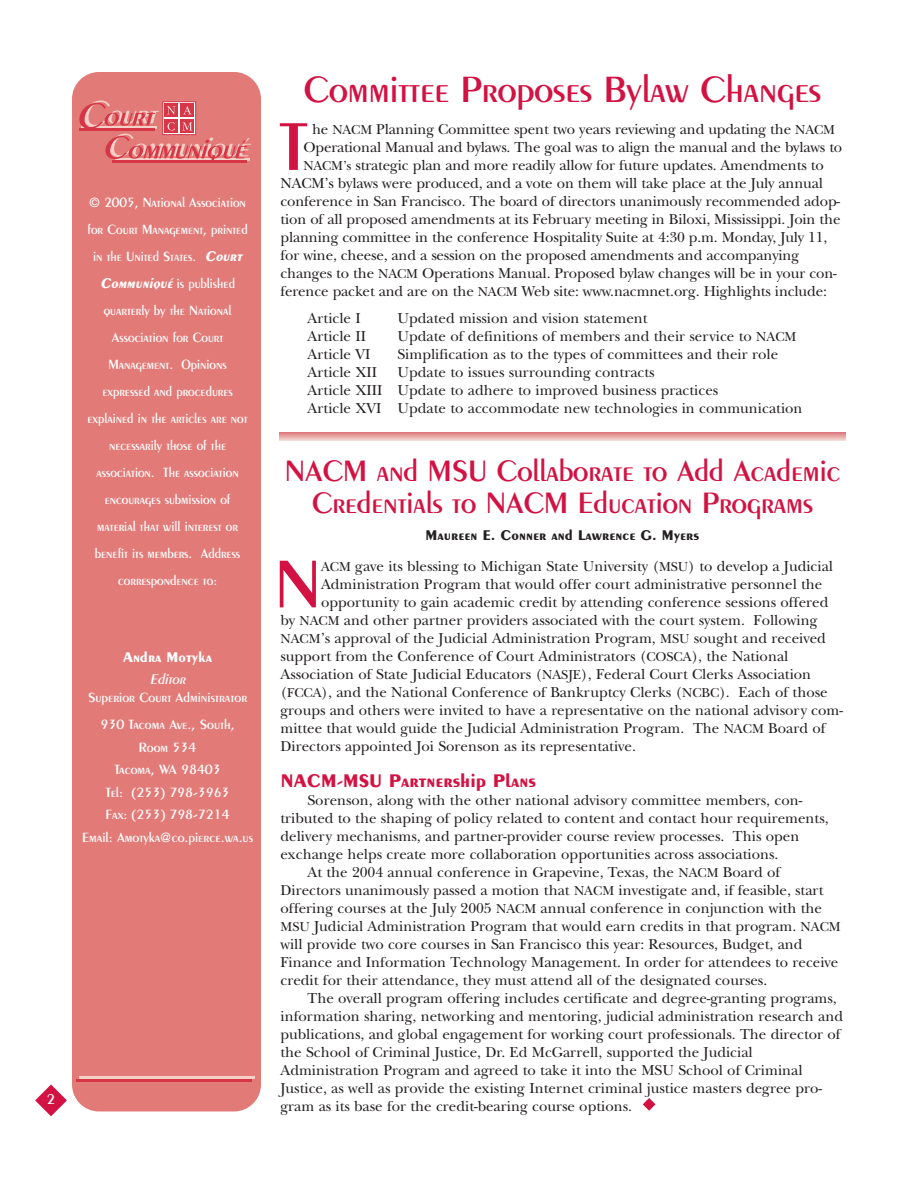
<style>
.page{position:relative;width:918px;height:1188px;background:#fff}
.page>*{position:absolute;margin:0;border:0;box-sizing:border-box;transform-origin:0 0}
.t1{font:600 72px "Peignot";color:#d21242}
.t2{font:600 39px "Peignot";color:#d21242}
.t3{font:600 31.5px/31.5px "Peignot";color:#d21242;text-align:center}
.t4{font:700 19.5px "Peignot";color:#d21242}
.t5{font:15px/18px "New Baskerville";color:#231f20}
.t6{font:700 15px/22.5px "Peignot";color:#fff;text-align:center}
.t7{font:600 15px "Peignot";color:#fff}
.t8{font:600 14.25px/27px "Peignot";color:#fff;text-align:center;scale:.96 1}
.t9{font:600 14.25px/22.5px "Peignot";color:#fff;text-align:center}
.s1{font-weight:700;font-style:italic;font-size:15px}
.s2{font-weight:600;font-style:italic}
.s3{font-size:13.5px}
.s4{font-family:"Peignot";font-weight:700}
</style>
<div class="page">
<div style="left:72px;top:72px;width:189px;height:1039px;background:#e27b78;border-radius:27px"></div>
<svg style="left:35px;top:1084px;width:32px;height:32px"></svg>
<hr style="left:112px;top:160px;width:135px;height:3px;background:#d73647">
<svg style="left:79px;top:101px;width:172px;height:60px"></svg>
<hr style="left:79px;top:1077px;width:175px;height:2px;background:#f5d0c9">
<hr style="left:76px;top:1079px;width:175px;height:2px;background:#d73647">
<svg style="left:643px;top:1098px;width:12px;height:13px"></svg>
<hr style="left:279px;top:432px;width:567px;height:1px;background:#d94e58">
<hr style="left:279px;top:433px;width:567px;height:1px;background:#dc6164">
<hr style="left:279px;top:434px;width:567px;height:1px;background:#e07270">
<hr style="left:279px;top:435px;width:567px;height:1px;background:#e3827e">
<hr style="left:279px;top:436px;width:567px;height:1px;background:#e7918c">
<hr style="left:279px;top:437px;width:567px;height:1px;background:#eba39d">
<hr style="left:279px;top:438px;width:567px;height:1px;background:#efb4ad">
<hr style="left:279px;top:439px;width:567px;height:1px;background:#f2c6c0">
<hr style="left:279px;top:440px;width:567px;height:1px;background:#f6d9d3">
<hr style="left:279px;top:441px;width:567px;height:1px;background:#f7ded9">
<p class="t7" style="left:47px;top:1094px;width:10px">2</p>
<p class="t8" style="left:88px;top:190px;width:168px">© 2005, National Association for Court Management, printed in the United States. <span class="s1">Court<br>Communiqué</span>is published quarterly by the National<br>Association for Court<br>Management. Opinions expressed and procedures explained in the articles are not necessarily those of the association. The association encourages submission of material that will interest or benefit its members. Address correspondence to:</p>
<p class="t6" style="left:123px;top:647px;width:91px">Andra Motyka<br><span class="s2">Editor</span></p>
<p class="t9" style="left:88px;top:685px;width:161px;line-height:27px">Superior Court Administrator<br>930 Tacoma Ave., South,</p>
<p class="t9" style="left:82px;top:737px;width:173px">Room 534<br>Tacoma, WA 98403<br>Tel: (253) 798-3963<br>Fax: (253) 798-7214<br>Email: Amotyka@co.pierce.wa.us</p>
<p class="t2" style="left:304px;top:74px;width:519px">Committee Proposes Bylaw Changes</p>
<p class="t5" style="left:312px;top:122px;width:524px">he <span class="s3">NACM</span> Planning Committee spent two years reviewing and updating the <span class="s3">NACM</span></p>
<p class="t5" style="left:303px;top:140px;width:541px">Operational Manual and bylaws. The goal was to align the manual and the bylaws to</p>
<p class="t5" style="left:303px;top:158px;width:522px"><span class="s3">NACM’s</span> strategic plan and more readily allow for future updates. Amendments to</p>
<p class="t5" style="left:280px;top:176px;width:544px">NACM’s bylaws were produced, and a vote on them will take place at the July annual</p>
<p class="t5" style="left:280px;top:194px;width:561px">conference in San Francisco. The board of directors unanimously recommended adop-</p>
<p class="t5" style="left:280px;top:212px;width:562px">tion of all proposed amendments at its February meeting in Biloxi, Mississippi. Join the</p>
<p class="t5" style="left:280px;top:230px;width:548px">planning committee in the conference Hospitality Suite at 4:30 p.m. Monday, July 11,</p>
<p class="t5" style="left:280px;top:248px;width:520px">for wine, cheese, and a session on the proposed amendments and accompanying</p>
<p class="t5" style="left:280px;top:266px;width:558px">changes to the <span class="s3">NACM</span> Operations Manual. Proposed bylaw changes will be in your con-</p>
<p class="t5" style="left:280px;top:284px;width:548px">ference packet and are on the <span class="s3">NACM</span> Web site: www.nacmnet.org. Highlights include:</p>
<p class="t5" style="left:308px;top:311px;width:55px">Article I</p>
<p class="t5" style="left:397px;top:311px;width:252px">Updated mission and vision statement</p>
<p class="t5" style="left:308px;top:329px;width:60px">Article II</p>
<p class="t5" style="left:397px;top:329px;width:400px">Update of definitions of members and their service to <span class="s3">NACM</span></p>
<p class="t5" style="left:308px;top:347px;width:64px">Article VI</p>
<p class="t5" style="left:397px;top:347px;width:382px">Simplification as to the types of committees and their role</p>
<p class="t5" style="left:308px;top:365px;width:71px">Article XII</p>
<p class="t1" style="left:279px;top:118px;width:31px">T</p>
<p class="t5" style="left:308px;top:365px;width:497px;text-indent:90px">Update to issues surrounding contracts<br>Article XIII Update to adhere to improved business practices<br>Article XVI Update to accommodate new technologies in communication</p>
<p class="t3" style="left:285px;top:458px;width:557px">NACM and MSU Collaborate to Add Academic<br>Credentials to NACM Education Programs</p>
<p class="t5" style="left:321px;top:522px;width:514px;line-height:30.8px;text-indent:105px"><span class="s4">Maureen E. Conner and Lawrence G. Myers<br></span><span class="s3">ACM</span> gave its blessing to Michigan State University (<span class="s3">MSU</span>) to develop a Judicial</p>
<p class="t5" style="left:321px;top:577px;width:503px">Administration Program that would offer court administrative personnel the</p>
<p class="t5" style="left:321px;top:595px;width:509px">opportunity to gain academic credit by attending conference sessions offered</p>
<p class="t5" style="left:280px;top:613px;width:539px">by <span class="s3">NACM</span> and other partner providers associated with the court system. Following</p>
<p class="t5" style="left:280px;top:631px;width:547px"><span class="s3">NACM</span>’s approval of the Judicial Administration Program, <span class="s3">MSU</span> sought and received</p>
<p class="t5" style="left:281px;top:649px;width:509px">support from the Conference of Court Administrators (<span class="s3">COSCA</span>), the National</p>
<p class="t5" style="left:280px;top:667px;width:532px">Association of State Judicial Educators (<span class="s3">NASJE</span>), Federal Court Clerks Association</p>
<p class="t5" style="left:281px;top:685px;width:549px">(<span class="s3">FCCA</span>), and the National Conference of Bankruptcy Clerks (<span class="s3">NCBC</span>). Each of those</p>
<p class="t5" style="left:281px;top:703px;width:564px">groups and others were invited to have a representative on the national advisory com-</p>
<p class="t5" style="left:281px;top:721px;width:547px">mittee that would guide the Judicial Administration Program. The <span class="s3">NACM</span> Board of</p>
<p class="t5" style="left:281px;top:739px;width:357px">Directors appointed Joi Sorenson as its representative.</p>
<p class="t4" style="left:280px;top:773px;width:257px">NACM-MSU Partnership Plans</p>
<p class="t5" style="left:308px;top:793px;width:496px">Sorenson, along with the other national advisory committee members, con-</p>
<p class="t5" style="left:280px;top:811px;width:550px">tributed to the shaping of policy related to content and contact hour requirements,</p>
<p class="t5" style="left:280px;top:829px;width:520px">delivery mechanisms, and partner-provider course review processes. This open</p>
<p class="t5" style="left:280px;top:847px;width:499px">exchange helps create more collaboration opportunities across associations.</p>
<p class="t5" style="left:308px;top:865px;width:474px">At the 2004 annual conference in Grapevine, Texas, the <span class="s3">NACM</span> Board of</p>
<p class="t5" style="left:280px;top:883px;width:545px">Directors unanimously passed a motion that <span class="s3">NACM</span> investigate and, if feasible, start</p>
<p class="t5" style="left:281px;top:901px;width:543px">offering courses at the July 2005 <span class="s3">NACM</span> annual conference in conjunction with the</p>
<p class="t5" style="left:280px;top:919px;width:562px"><span class="s3">MSU</span> Judicial Administration Program that would earn credits in that program. <span class="s3">NACM</span></p>
<p class="t5" style="left:280px;top:937px;width:524px">will provide two core courses in San Francisco this year: Resources, Budget, and</p>
<p class="t5" style="left:280px;top:955px;width:559px">Finance and Information Technology Management. In order for attendees to receive</p>
<p class="t5" style="left:280px;top:973px;width:488px">credit for their attendance, they must attend all of the designated courses.</p>
<p class="t5" style="left:308px;top:991px;width:531px">The overall program offering includes certificate and degree-granting programs,</p>
<p class="t5" style="left:280px;top:1009px;width:564px">information sharing, networking and mentoring, judicial administration research and</p>
<p class="t5" style="left:280px;top:1027px;width:562px">publications, and global engagement for working court professionals. The director of</p>
<p class="t5" style="left:280px;top:1045px;width:474px">the School of Criminal Justice, Dr. Ed McGarrell, supported the Judicial</p>
<p class="t5" style="left:280px;top:1063px;width:524px">Administration Program and agreed to take it into the MSU School of Criminal</p>
<p class="t5" style="left:280px;top:1081px;width:543px">Justice, as well as provide the existing Internet criminal justice masters degree pro-</p>
<p class="t5" style="left:280px;top:1099px;width:353px">gram as its base for the credit-bearing course options.</p>
<p class="t1" style="left:274px;top:556px;width:48px">N</p>
</div>
